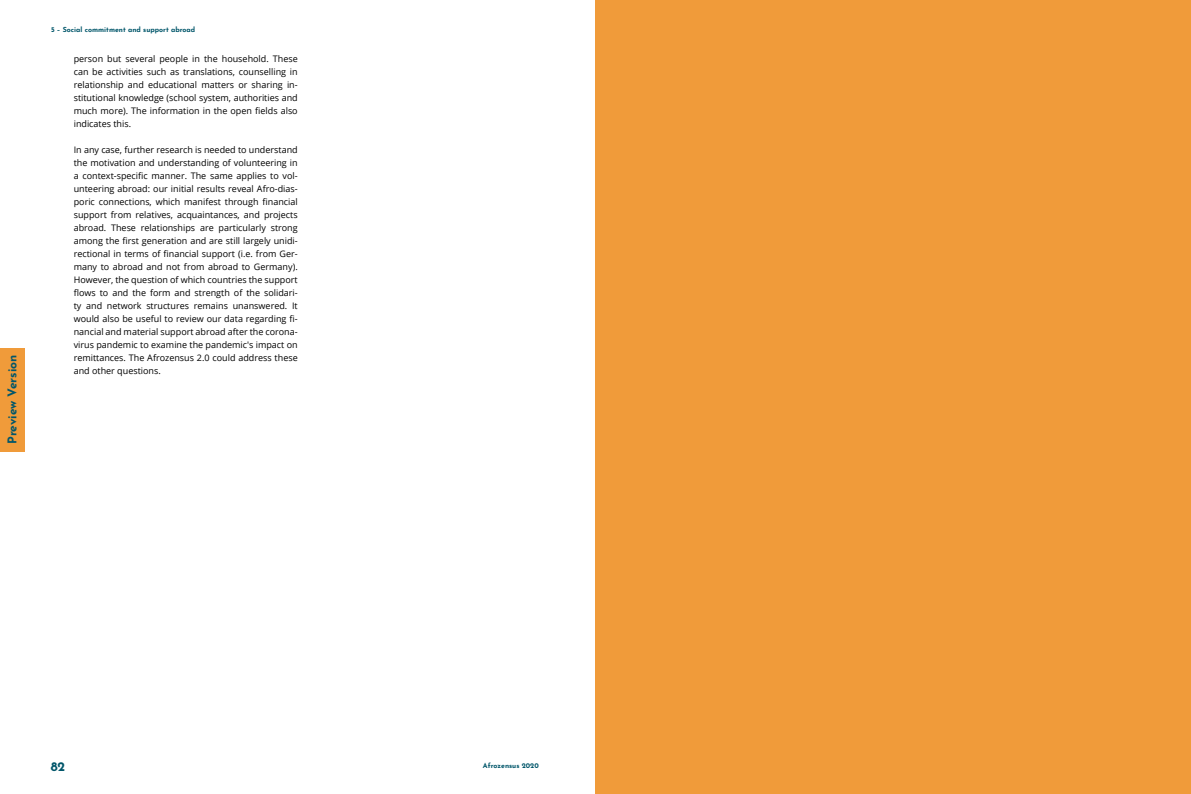
<style>
.page{position:relative;width:1191px;height:794px;background:#fff}
.page>*{position:absolute;margin:0;border:0;box-sizing:border-box;transform-origin:0 0}
.t1{font:700 13px "Josefin Sans";color:#01566a}
.t2{font:700 12.1px "Josefin Sans";color:#01566a}
.Block_Fliesstext{font:9px/13px "Open Sans";color:#000;text-align:justify}
.t3{font:700 7px "Josefin Sans";color:#01566a}
</style>
<div class="page">
<div style="left:0;top:348px;width:25px;height:104px;background:#f09b3a"></div>
<div style="left:595px;top:0;width:596px;height:794px;background:#f09b3a"></div>
<h2 class="t2" style="left:1px;top:444px;width:91px;rotate:-90deg">Preview Version</h2>
<p class="t3" style="left:51px;top:24px;width:146px">5 – Social commitment and support abroad</p>
<p class="Block_Fliesstext" style="left:74px;top:52px;width:225px">person but several people in the household. These can be activities such as translations, counselling in relationship and educational matters or sharing in&shy;stitutional knowledge (school system, authorities and much more). The information in the open fields also indicates this.</p>
<p class="Block_Fliesstext" style="left:74px;top:143px;width:225px">In any case, further research is needed to understand the motivation and understanding of volunteering in a context-specific manner. The same applies to vol&shy;unteering abroad: our initial results reveal Afro-dias&shy;poric connections, which manifest through financial support from relatives, acquaintances, and projects abroad. These relationships are particularly strong among the first generation and are still largely unidi&shy;rectional in terms of financial support (i.e. from Ger&shy;many to abroad and not from abroad to Germany).<br>However, the question of which countries the support flows to and the form and strength of the solidari&shy;ty and network structures remains unanswered. It would also be useful to review our data regarding fi&shy;nancial and material support abroad after the corona&shy;virus pandemic to examine the pandemic's impact on remittances. The Afrozensus 2.0 could address these and other questions.</p>
<h1 class="t1" style="left:51px;top:755px;width:16px">82</h1>
<p class="t3" style="left:483px;top:759px;width:57px">Afrozensus 2020</p>
</div>
